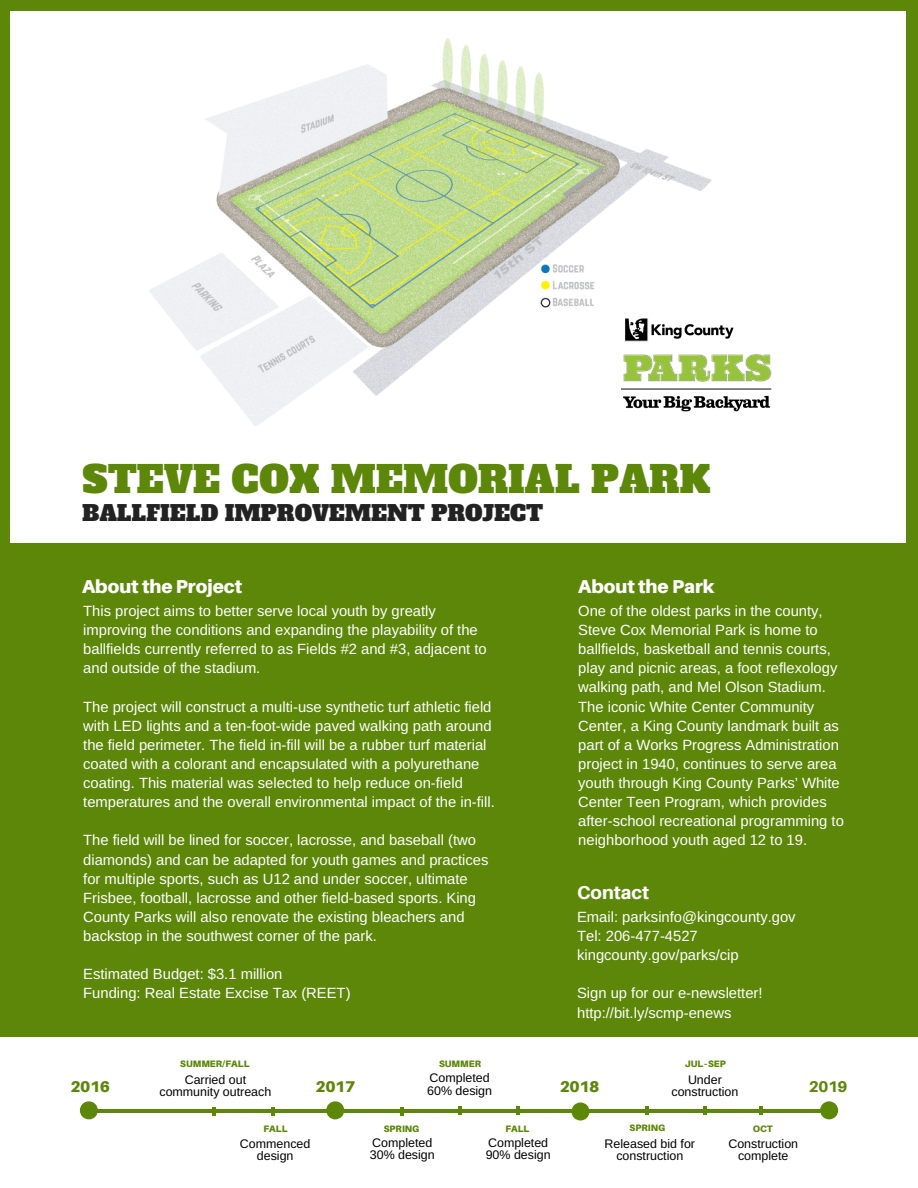
<style>
.page{position:relative;width:918px;height:1188px;background:#fff}
.page>*{position:absolute;margin:0;border:0;box-sizing:border-box;transform-origin:0 0}
.t1{font:37.35px "Alfa Slab One";color:#5c8709}
.t2{font:21.75px "Alfa Slab One";color:#222}
.t3{font:900 18.75px "Aileron";color:#fff}
.t4{font:800 18.75px "Aileron";color:#fff}
.t5{font:900 15.6px "Aileron";letter-spacing:-.03em;color:#5c8709}
.t6{font:800 15.6px "Aileron";color:#5c8709}
.t7{font:14.85px/19.2px "Arimo";color:#fff}
.t8{font:12.45px/12.3px "Arimo";color:#000;text-align:center}
.t9{font:900 9.3px "Aileron";color:#5c8709}
</style>
<div class="page">
<div style="left:0;top:10px;width:10px;height:600px;background:#5c8709"></div>
<div style="left:906px;top:10px;width:11px;height:600px;background:#5c8709"></div>
<div style="left:906px;top:0;width:11px;height:11px;background:#5c8709"></div>
<div style="left:0;top:0;width:10px;height:11px;background:#5c8709"></div>
<div style="left:9px;top:0;width:898px;height:11px;background:#5c8709"></div>
<div style="left:0;top:543px;width:918px;height:494px;background:#5c8709"></div>
<hr style="left:83px;top:1109px;width:745px;height:4px;background:#5c8709">
<svg style="left:80px;top:1101px;width:18px;height:18px"></svg>
<svg style="left:326px;top:1101px;width:18px;height:18px"></svg>
<svg style="left:572px;top:1102px;width:18px;height:18px"></svg>
<svg style="left:820px;top:1101px;width:18px;height:18px"></svg>
<img style="left:149px;top:38px;width:563px;height:388px">
<img style="left:621px;top:318px;width:151px;height:95px">
<svg style="left:271px;top:1107px;width:3px;height:9px"></svg>
<svg style="left:213px;top:1107px;width:3px;height:9px"></svg>
<svg style="left:458px;top:1106px;width:3px;height:9px"></svg>
<svg style="left:516px;top:1106px;width:4px;height:9px"></svg>
<svg style="left:646px;top:1106px;width:3px;height:9px"></svg>
<svg style="left:703px;top:1106px;width:3px;height:9px"></svg>
<svg style="left:759px;top:1106px;width:4px;height:9px"></svg>
<svg style="left:401px;top:1107px;width:3px;height:9px"></svg>
<h1 class="t1" style="left:82px;top:454px;width:630px">STEVE COX MEMORIAL PARK</h1>
<h2 class="t2" style="left:82px;top:499px;width:462px">BALLFIELD IMPROVEMENT PROJECT</h2>
<p class="t3" style="left:82px;top:575px;width:162px">About the Project</p>
<p class="t7" style="left:83px;top:601px;width:405px">This project aims to better serve local youth by greatly improving the conditions and expanding the playability of the ballfields currently referred to as Fields #2 and #3, adjacent to and outside of the stadium.</p>
<p class="t7" style="left:83px;top:697px;width:413px">The project will construct a multi-use synthetic turf athletic field with LED lights and a ten-foot-wide paved walking path around the field perimeter. The field in-fill will be a rubber turf material coated with a colorant and encapsulated with a polyurethane coating. This material was selected to help reduce on-field temperatures and the overall environmental impact of the in-fill.</p>
<p class="t7" style="left:83px;top:831px;width:407px">The field will be lined for soccer, lacrosse, and baseball (two diamonds) and can be adapted for youth games and practices for multiple sports, such as U12 and under soccer, ultimate Frisbee, football, lacrosse and other field-based sports. King County Parks will also renovate the existing bleachers and backstop in the southwest corner of the park.</p>
<p class="t7" style="left:83px;top:965px;width:269px">Estimated Budget: $3.1 million<br>Funding: Real Estate Excise Tax (REET)</p>
<p class="t3" style="left:578px;top:575px;width:138px">About the Park</p>
<p class="t7" style="left:578px;top:601px;width:267px">One of the oldest parks in the county, Steve Cox Memorial Park is home to ballfields, basketball and tennis courts, play and picnic areas, a foot reflexology walking path, and Mel Olson Stadium.<br>The iconic White Center Community Center, a King County landmark built as part of a Works Progress Administration project in 1940, continues to serve area youth through King County Parks’ White Center Teen Program, which provides after-school recreational programming to neighborhood youth aged 12 to 19.</p>
<p class="t4" style="left:577px;top:881px;width:74px">Contact</p>
<p class="t7" style="left:577px;top:907px;width:220px">Email: parksinfo@kingcounty.gov<br>Tel: 206-477-4527 kingcounty.gov/parks/cip</p>
<p class="t7" style="left:577px;top:984px;width:187px">Sign up for our e-newsletter! http://bit.ly/scmp-enews</p>
<p class="t9" style="left:180px;top:1057px;width:71px">SUMMER/FALL</p>
<p class="t9" style="left:439px;top:1057px;width:44px">SUMMER</p>
<p class="t9" style="left:685px;top:1057px;width:42px">JUL–SEP</p>
<p class="t5" style="left:70px;top:1077px;width:41px">2016</p>
<p class="t8" style="left:160px;top:1073px;width:113px">Carried out community outreach</p>
<p class="t5" style="left:316px;top:1077px;width:41px">2017</p>
<p class="t8" style="left:427px;top:1072px;width:66px;text-align:left">Completed<br>60% design</p>
<p class="t5" style="left:560px;top:1077px;width:41px">2018</p>
<p class="t8" style="left:671px;top:1073px;width:68px">Under construction</p>
<p class="t6" style="left:809px;top:1077px;width:40px">2019</p>
<p class="t9" style="left:264px;top:1123px;width:26px">FALL</p>
<p class="t8" style="left:240px;top:1137px;width:72px">Commenced design</p>
<p class="t9" style="left:384px;top:1123px;width:37px">SPRING</p>
<p class="t8" style="left:370px;top:1136px;width:66px;text-align:left">Completed<br>30% design</p>
<p class="t9" style="left:505px;top:1123px;width:26px">FALL</p>
<p class="t8" style="left:486px;top:1136px;width:66px;text-align:left">Completed<br>90% design</p>
<p class="t9" style="left:630px;top:1122px;width:37px">SPRING</p>
<p class="t8" style="left:605px;top:1137px;width:92px">Released bid for construction</p>
<p class="t9" style="left:753px;top:1123px;width:22px">OCT</p>
<p class="t8" style="left:728px;top:1137px;width:71px">Construction complete</p>
</div>
